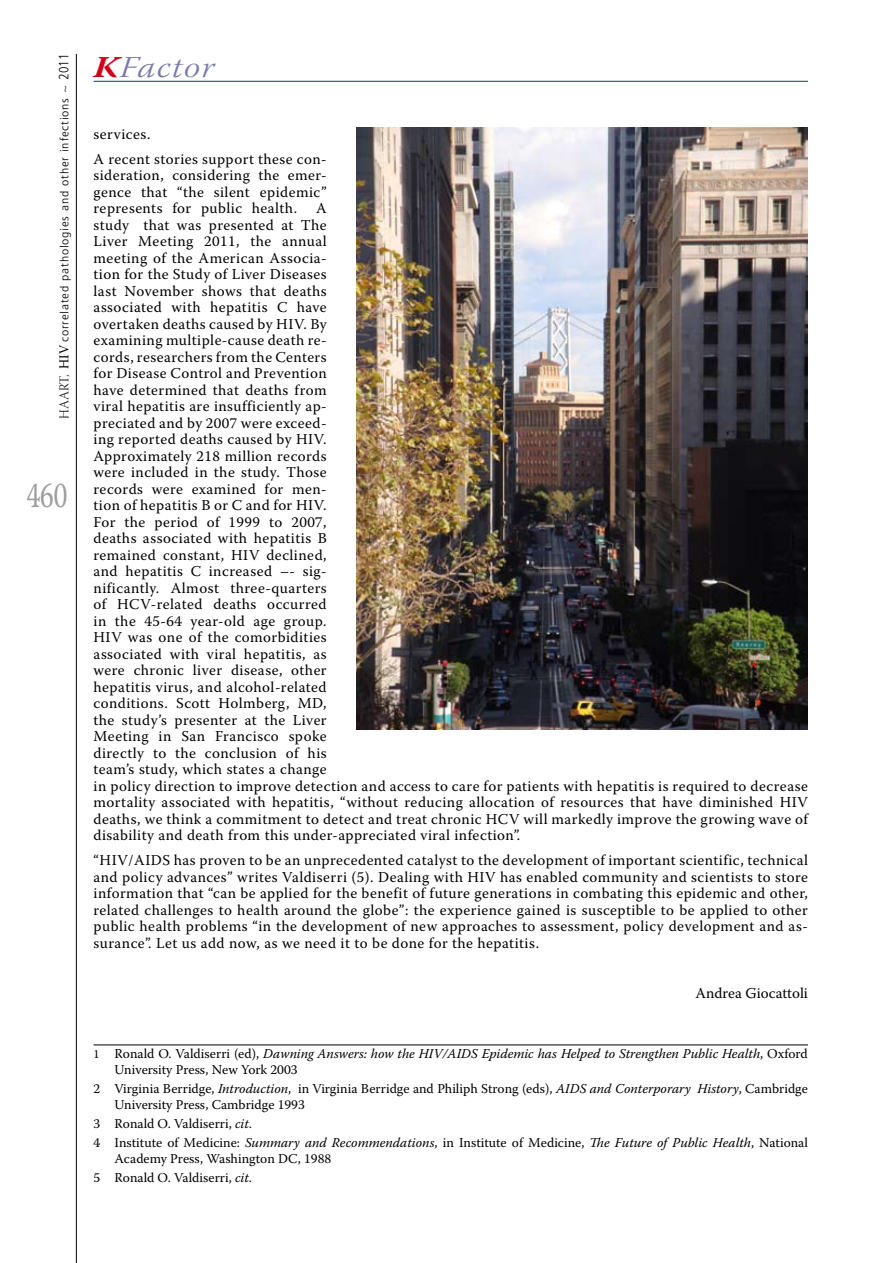
<style>
.page{position:relative;width:893px;height:1263px;background:#fff}
.page>*{position:absolute;margin:0;border:0;box-sizing:border-box;transform-origin:0 0}
.t1{font:36px "Warnock Pro";color:#9c9d9f;scale:.75 1}
.t2{font:30.3px "Warnock Pro Light It Subh";letter-spacing:.04em;color:#7978ac;scale:1.19 1}
.t3{font:15px/16.5px "Warnock Pro";letter-spacing:.03em;color:#000}
.t4{font:15px "Warnock Pro";color:#000}
.t5{font:13.5px/18.6px "Warnock Pro";color:#000}
.t6{font:italic 13.5px/16.5px "Warnock Pro";color:#000}
.t7{font:300 condensed 11.55px "Frutiger";letter-spacing:.06em;color:#000;scale:1.18 1}
.s1{font-family:"Warnock Pro Light Disp";font-weight:400;font-stretch:normal;font-size:13.5px}
.s2{font-family:"Warnock Pro";font-weight:400;font-stretch:normal;font-size:13.5px}
.s3{font-size:13.5px}
.s4{font-family:"Warnock Pro";font-weight:700;font-style:italic;color:#d10019}
.s5{font-style:normal;font-size:12px}
.s6{font-style:normal}
.s7{font-style:italic}
</style>
<div class="page">
<hr style="left:94px;top:81px;width:714px;height:1px;background:#003882">
<hr style="left:76px;top:54px;width:1px;height:1209px;background:#000">
<hr style="left:94px;top:1045px;width:714px;height:1px;background:#000">
<img style="left:356px;top:128px;width:452px;height:601px">
<p class="t7" style="left:58px;top:419px;width:311px;rotate:-90deg"><span class="s1">HAART,</span> <span class="s2">HIV</span> correlated pathologies and other infections ~ <span class="s3">2011</span></p>
<h1 class="t1" style="left:27px;top:473px;width:56px">460</h1>
<h2 class="t2" style="left:94px;top:50px;width:103px"><span class="s4">K</span>Factor</h2>
<p class="t3" style="left:94px;top:121px;width:235px;line-height:25px">services.<br>A recent stories support these con-</p>
<p class="t3" style="left:94px;top:167px;width:235px;text-align:justify">sideration, considering the emer&shy;gence that “the silent epidemic” represents for public health.</p>
<p class="t3" style="left:94px;top:200px;width:716px;text-indent:222px">A<br>study that was presented at The<br>Liver Meeting 2011, the annual<br>meeting of the American Associa-<br>tion for the Study of Liver Diseases<br>last November shows that deaths<br>associated with hepatitis C have<br>overtaken deaths caused by HIV. By<br>examining multiple-cause death re-<br>cords, researchers from the Centers<br>for Disease Control and Prevention<br>have determined that deaths from<br>viral hepatitis are insufficiently ap-<br>preciated and by 2007 were exceed-<br>ing reported deaths caused by HIV.<br>Approximately 218 million records<br>were included in the study. Those<br>records were examined for men-<br>tion of hepatitis B or C and for HIV.<br>For the period of 1999 to 2007,<br>deaths associated with hepatitis B<br>remained constant, HIV declined,<br>and hepatitis C increased –- sig-<br>nificantly. Almost three-quarters<br>of HCV-related deaths occurred<br>in the 45-64 year-old age group.<br>HIV was one of the comorbidities<br>associated with viral hepatitis, as<br>were chronic liver disease, other<br>hepatitis virus, and alcohol-related<br>conditions. Scott Holmberg, MD,<br>the study’s presenter at the Liver<br>Meeting in San Francisco spoke<br>directly to the conclusion of his<br>team’s study, which states a change<br>in policy direction to improve detection and access to care for patients with hepatitis is required to decrease mortality associated with hepatitis, “without reducing allocation of resources that have diminished HIV deaths, we think a commitment to detect and treat chronic HCV will markedly improve the growing wave of disability and death from this under-appreciated viral infection”.</p>
<p class="t3" style="left:94px;top:852px;width:716px;text-align:justify">“HIV/AIDS has proven to be an unprecedented catalyst to the development of important scientific, technical and policy advances” writes Valdiserri (5). Dealing with HIV has enabled community and scientists to store information that “can be applied for the benefit of future generations in combating this epidemic and other, related challenges to health around the globe”: the experience gained is susceptible to be applied to other public health problems “in the development of new approaches to assessment, policy development and as&shy;surance”. Let us add now, as we need it to be done for the hepatitis.</p>
<p class="t4" style="left:695px;top:984px;width:114px">Andrea Giocattoli</p>
<p class="t6" style="left:115px;top:1045px;width:695px;text-indent:-21px"><span class="s5">1</span> <span class="s6">Ronald O. Valdiserri (ed),</span> Dawning Answers: how the HIV/AIDS Epidemic has Helped to Strengthen Public Health<span class="s6">, Oxford<br>University Press, New York 2003</span></p>
<p class="t5" style="left:115px;top:1080px;width:695px;line-height:16.5px;text-indent:-21px">2 Virginia Berridge, <span class="s7">Introduction</span>, in Virginia Berridge and Philiph Strong (eds), <span class="s7">AIDS and Conterporary History</span>, Cambridge<br>University Press, Cambridge 1993</p>
<p class="t5" style="left:94px;top:1114px;width:716px">3 Ronald O. Valdiserri, <span class="s7">cit</span>.<br>4 Institute of Medicine: <span class="s7">Summary and Recommendations</span>, in Institute of Medicine, <span class="s7">The Future of Public Health</span>, National</p>
<p class="t5" style="left:94px;top:1149px;width:239px;text-indent:21px">Academy Press, Washington DC, 1988<br>5 Ronald O. Valdiserri, <span class="s7">cit</span>.</p>
</div>
